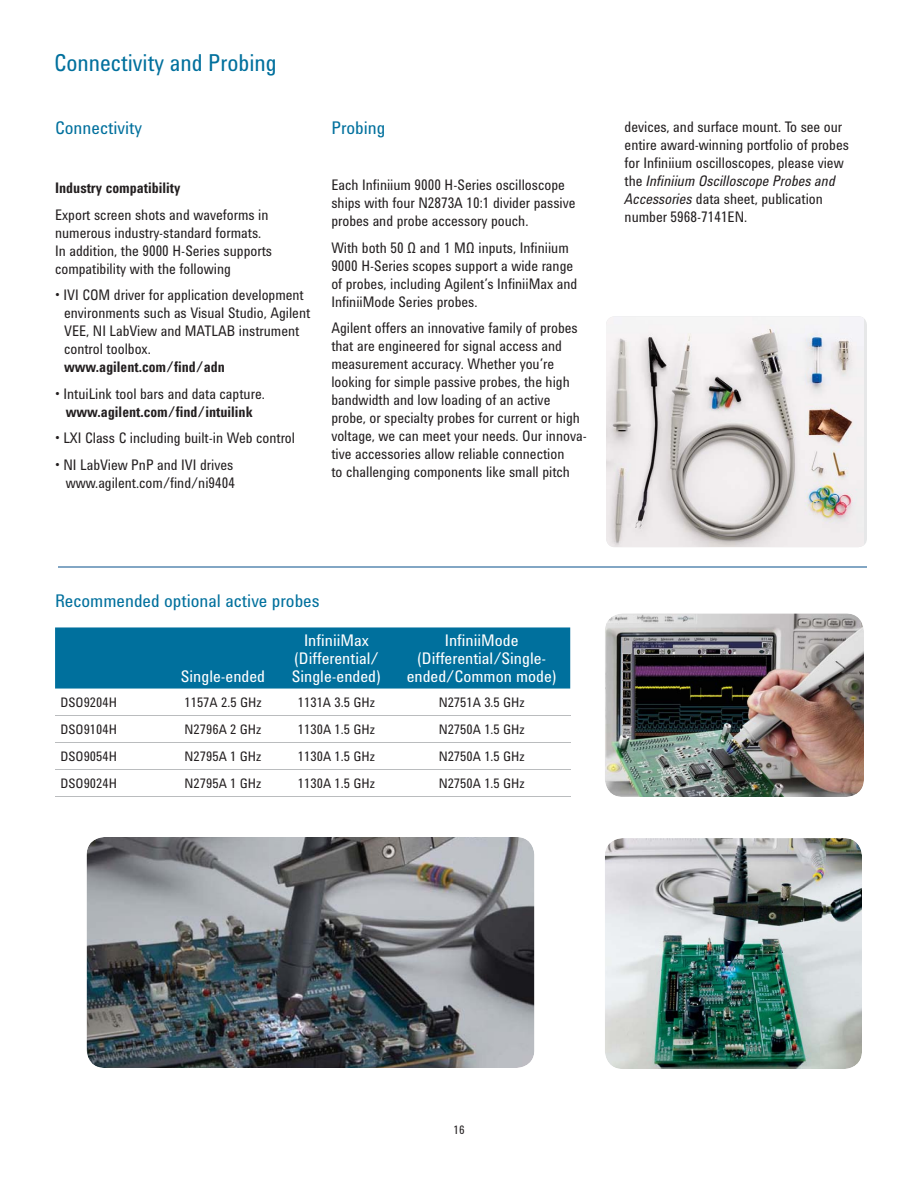
<style>
.page{position:relative;width:918px;height:1188px;background:#fff}
.page>*{position:absolute;margin:0;border:0;box-sizing:border-box;transform-origin:0 0}
.t1{font:24px "Agilent Condensed CFF";color:#00709d;scale:.95 1}
.t2{font:18px "Agilent Condensed CFF";color:#00709d}
.t3{font:16.5px/18px "Agilent Condensed CFF";color:#fff;text-align:center}
.t4{font:15px/18px "Agilent Condensed CFF";color:#231f20;scale:.95 1}
.t5{font:700 15px "Agilent Condensed CFF";color:#231f20;scale:.95 1}
.t6{font:13.5px "Agilent Condensed CFF";color:#231f20}
.t7{font:12px "Agilent Condensed CFF";color:#231f20}
.s1{font-style:italic}
</style>
<div class="page">
<img style="left:606px;top:316px;width:257px;height:231px">
<hr style="left:59px;top:566px;width:808px;height:2px;background:#82a6c4">
<img style="left:605px;top:613px;width:259px;height:184px;border-radius:18px">
<img style="left:87px;top:837px;width:447px;height:231px;border-radius:18px">
<div style="left:55px;top:627px;width:515px;height:62px;background:#00709d"></div>
<hr style="left:55px;top:715px;width:515px;height:1px;background:#babcbe">
<hr style="left:55px;top:742px;width:515px;height:1px;background:#babcbe">
<hr style="left:55px;top:769px;width:515px;height:1px;background:#babcbe">
<hr style="left:55px;top:796px;width:515px;height:1px;background:#babcbe">
<img style="left:605px;top:838px;width:257px;height:231px;border-radius:18px">
<h1 class="t1" style="left:54px;top:54px;width:236px">Connectivity and Probing</h1>
<p class="t2" style="left:55px;top:121px;width:88px">Connectivity</p>
<p class="t5" style="left:55px;top:182px;width:133px">Industry compatibility</p>
<p class="t4" style="left:55px;top:207px;width:230px">Export screen shots and waveforms in numerous industry-standard formats.<br>In addition, the 9000 H-Series supports compatibility with the following</p>
<p class="t4" style="left:64px;top:288px;width:261px;text-indent:-9px">• IVI COM driver for application development environments such as Visual Studio, Agilent VEE, NI LabView and MATLAB instrument control toolbox.</p>
<p class="t5" style="left:64px;top:361px;width:171px">www.agilent.com/find/adn</p>
<p class="t4" style="left:55px;top:386px;width:222px">• IntuiLink tool bars and data capture.</p>
<p class="t5" style="left:66px;top:406px;width:198px">www.agilent.com/find/intuilink</p>
<p class="t4" style="left:55px;top:431px;width:254px">• LXI Class C including built-in Web control</p>
<p class="t4" style="left:55px;top:457px;width:191px;text-align:right">• NI LabView PnP and IVI drives www.agilent.com/find/ni9404</p>
<p class="t2" style="left:331px;top:121px;width:55px">Probing</p>
<p class="t4" style="left:331px;top:178px;width:259px">Each Infiniium 9000 H-Series oscilloscope ships with four N2873A 10:1 divider passive probes and probe accessory pouch.</p>
<p class="t4" style="left:331px;top:240px;width:260px">With both 50 Ω and 1 MΩ inputs, Infiniium 9000 H-Series scopes support a wide range of probes, including Agilent’s InfiniiMax and InfiniiMode Series probes.</p>
<p class="t4" style="left:331px;top:321px;width:270px">Agilent offers an innovative family of probes that are engineered for signal access and measurement accuracy. Whether you’re looking for simple passive probes, the high bandwidth and low loading of an active probe, or specialty probes for current or high voltage, we can meet your needs. Our innova&shy;tive accessories allow reliable connection<br>to challenging components like small pitch</p>
<p class="t4" style="left:625px;top:120px;width:238px">devices, and surface mount. To see our entire award-winning portfolio of probes for Infiniium oscilloscopes, please view the <span class="s1">Infiniium Oscilloscope Probes and Accessories</span> data sheet, publication number 5968-7141EN.</p>
<p class="t2" style="left:55px;top:594px;width:266px">Recommended optional active probes</p>
<p class="t3" style="left:181px;top:669px;width:86px">Single-ended</p>
<p class="t3" style="left:292px;top:633px;width:91px">InfiniiMax (Differential/<br>Single-ended)</p>
<p class="t3" style="left:407px;top:633px;width:151px">InfiniiMode (Differential/Single&shy;ended/Common mode)</p>
<p class="t6" style="left:60px;top:697px;width:58px">DSO9204H</p>
<p class="t6" style="left:185px;top:697px;width:78px">1157A 2.5 GHz</p>
<p class="t6" style="left:298px;top:697px;width:78px">1131A 3.5 GHz</p>
<p class="t6" style="left:439px;top:697px;width:87px">N2751A 3.5 GHz</p>
<p class="t6" style="left:60px;top:724px;width:58px">DSO9104H</p>
<p class="t6" style="left:185px;top:724px;width:78px">N2796A 2 GHz</p>
<p class="t6" style="left:298px;top:724px;width:78px">1130A 1.5 GHz</p>
<p class="t6" style="left:439px;top:724px;width:87px">N2750A 1.5 GHz</p>
<p class="t6" style="left:60px;top:751px;width:58px">DSO9054H</p>
<p class="t6" style="left:185px;top:751px;width:78px">N2795A 1 GHz</p>
<p class="t6" style="left:298px;top:751px;width:78px">1130A 1.5 GHz</p>
<p class="t6" style="left:439px;top:751px;width:87px">N2750A 1.5 GHz</p>
<p class="t6" style="left:60px;top:778px;width:58px">DSO9024H</p>
<p class="t6" style="left:185px;top:778px;width:78px">N2795A 1 GHz</p>
<p class="t6" style="left:298px;top:778px;width:78px">1130A 1.5 GHz</p>
<p class="t6" style="left:439px;top:778px;width:87px">N2750A 1.5 GHz</p>
<p class="t7" style="left:453px;top:1126px;width:13px">16</p>
</div>
